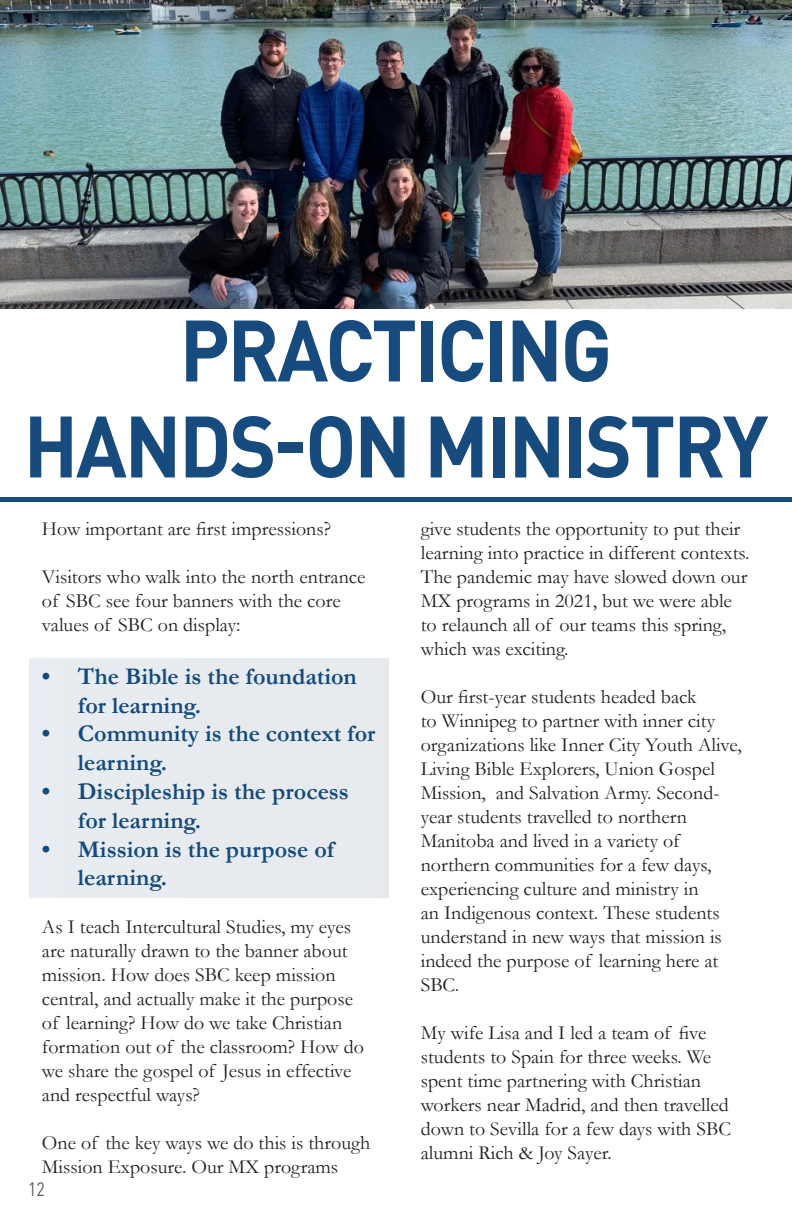
<style>
.page{position:relative;width:792px;height:1224px;background:#fff}
.page>*{position:absolute;margin:0;border:0;box-sizing:border-box;transform-origin:0 0}
.t1{font:700 85.6px "DINOT";letter-spacing:-.03em;color:#174a7d;scale:.93 1}
.t2{font:700 24px/28.8px "Garamond";color:#144a7c}
.t3{font:20px/24px "Garamond";color:#231f20}
.t4{font:19.2px "DINOT";color:#5a5a5a;scale:.83 1}
</style>
<div class="page">
<div style="left:30px;top:659px;width:358px;height:238px;background:#e7ebf0"></div>
<hr style="left:0;top:497px;width:792px;height:4px;background:#174a7d">
<img style="left:0;top:0;width:792px;height:308px">
<p class="t1" style="left:180px;top:295px;width:467px">PRACTICING</p>
<p class="t1" style="left:24px;top:391px;width:803px">HANDS-ON MINISTRY</p>
<p class="t3" style="left:42px;top:516px;width:291px">How important are first impressions?</p>
<p class="t3" style="left:42px;top:564px;width:325px">Visitors who walk into the north entrance of SBC see four banners with the core values of SBC on display:</p>
<p class="t2" style="left:78px;top:662px;width:280px;text-indent:-36px">• The Bible is the foundation for learning.</p>
<p class="t2" style="left:78px;top:720px;width:299px;text-indent:-36px">• Community is the context for learning.</p>
<p class="t2" style="left:78px;top:777px;width:273px;text-indent:-36px">• Discipleship is the process for learning.</p>
<p class="t2" style="left:78px;top:835px;width:258px;text-indent:-36px">• Mission is the purpose of learning.</p>
<p class="t3" style="left:42px;top:915px;width:324px">As I teach Intercultural Studies, my eyes are naturally drawn to the banner about mission. How does SBC keep mission central, and actually make it the purpose of learning? How do we take Christian formation out of the classroom? How do we share the gospel of Jesus in effective and respectful ways?</p>
<p class="t3" style="left:42px;top:1131px;width:330px">One of the key ways we do this is through<br>Mission Exposure. Our MX programs</p>
<p class="t4" style="left:28px;top:1177px;width:22px">12</p>
<p class="t3" style="left:421px;top:516px;width:330px">give students the opportunity to put their learning into practice in different contexts.<br>The pandemic may have slowed down our MX programs in 2021, but we were able to relaunch all of our teams this spring, which was exciting.</p>
<p class="t3" style="left:421px;top:684px;width:323px">Our first-year students headed back<br>to Winnipeg to partner with inner city organizations like Inner City Youth Alive, Living Bible Explorers, Union Gospel Mission, and Salvation Army. Second&shy;year students travelled to northern Manitoba and lived in a variety of northern communities for a few days, experiencing culture and ministry in<br>an Indigenous context. These students understand in new ways that mission is indeed the purpose of learning here at SBC.</p>
<p class="t3" style="left:421px;top:1020px;width:312px">My wife Lisa and I led a team of five students to Spain for three weeks. We spent time partnering with Christian workers near Madrid, and then travelled down to Sevilla for a few days with SBC alumni Rich &amp; Joy Sayer.</p>
</div>
